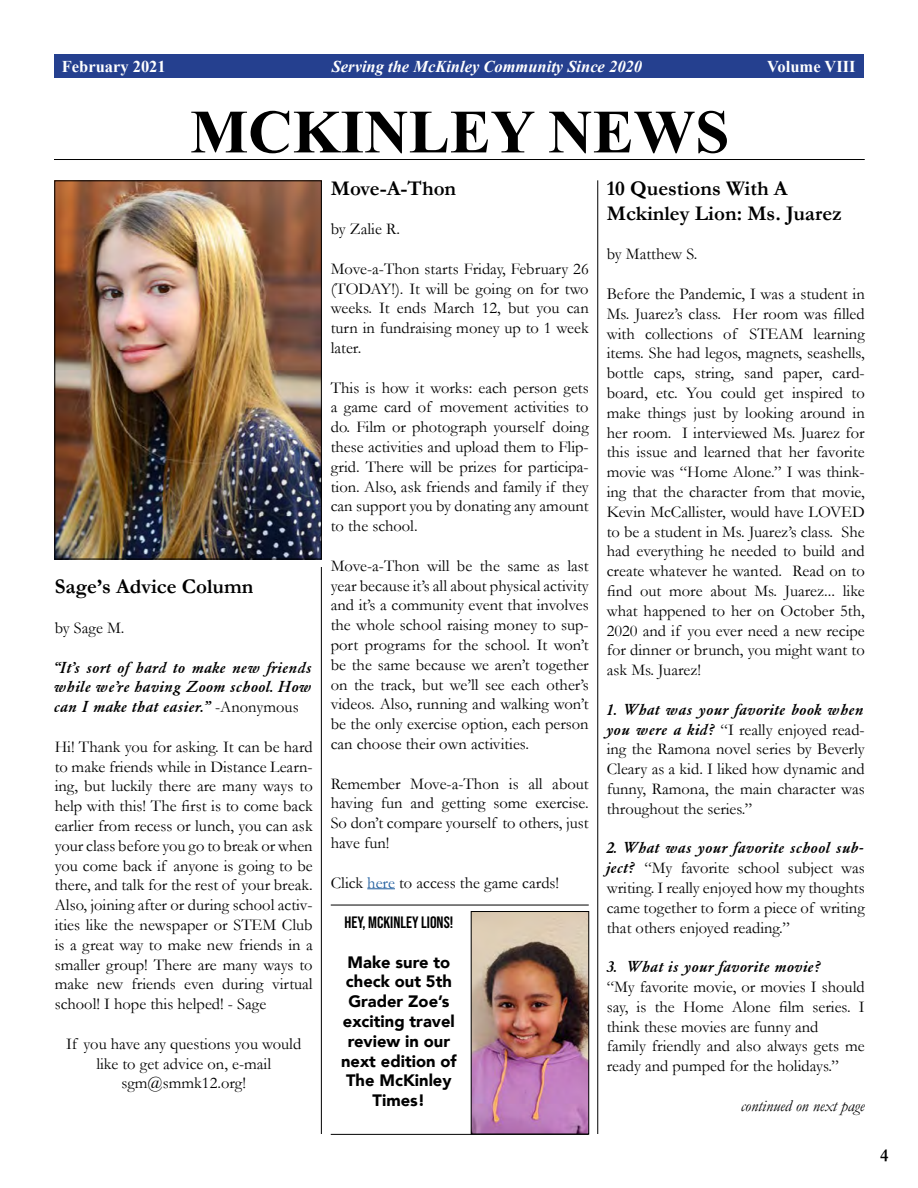
<style>
.page{position:relative;width:918px;height:1188px;background:#fff}
.page>*{position:absolute;margin:0;border:0;box-sizing:border-box;transform-origin:0 0}
.t1{font:700 61.5px "Times New Roman";color:#000}
.t2{font:700 21px/25.2px "Garamond";color:#000}
.t3{font:700 18px "Garamond";color:#000}
.t4{font:16.5px/19.8px "Garamond";color:#000;text-align:justify}
.t5{font:italic 500 16.5px/19.8px "Garamond";color:#000;text-align:justify}
.t6{font:900 16.5px/19.8px "Avenir";color:#000;text-align:center}
.t7{font:italic 700 16.5px "Times New Roman";color:#fff}
.t8{font:700 16.5px "Times New Roman";color:#fff}
.t9{font:italic 16.5px "Garamond";color:#000}
.t10{font:16.5px "Bebas Neue";color:#000}
.s1{font-weight:400;font-style:normal}
.s2{color:#215e9e}
.s3{font-weight:500;font-style:italic}
</style>
<div class="page">
<div style="left:54px;top:54px;width:810px;height:24px;background:#25408f"></div>
<hr style="left:54px;top:159px;width:811px;height:1px;background:#000">
<svg style="left:367px;top:888px;width:28px;height:1px"></svg>
<img style="left:56px;top:182px;width:264px;height:375px">
<div style="left:54px;top:180px;width:268px;height:379px;border:1px solid #000"></div>
<hr style="left:321px;top:567px;width:1px;height:567px;background:#000">
<hr style="left:597px;top:180px;width:1px;height:954px;background:#000">
<hr style="left:331px;top:905px;width:258px;height:1px;background:#000">
<hr style="left:331px;top:1134px;width:258px;height:1px;background:#000">
<img style="left:473px;top:913px;width:114px;height:219px">
<div style="left:471px;top:911px;width:118px;height:223px;border:1px solid #000"></div>
<p class="t8" style="left:62px;top:55px;width:106px">February 2021</p>
<p class="t7" style="left:332px;top:55px;width:312px">Serving the McKinley Community Since 2020</p>
<p class="t8" style="left:767px;top:55px;width:90px">Volume VIII</p>
<h1 class="t1" style="left:190px;top:89px;width:541px">MCKINLEY NEWS</h1>
<p class="t2" style="left:55px;top:574px;width:200px">Sage’s Advice Column</p>
<p class="t4" style="left:55px;top:618px;width:71px">by Sage M.</p>
<p class="t5" style="left:55px;top:657px;width:260px">“It’s sort of hard to make new friends while we’re having Zoom school. How can I make that easier.” <span class="s1">-Anonymous</span></p>
<p class="t4" style="left:55px;top:736px;width:260px">Hi! Thank you for asking. It can be hard to make friends while in Distance Learn&shy;ing, but luckily there are many ways to help with this! The first is to come back earlier from recess or lunch, you can ask your class before you go to break or when you come back if anyone is going to be there, and talk for the rest of your break.<br>Also, joining after or during school activ&shy;ities like the newspaper or STEM Club is a great way to make new friends in a smaller group! There are many ways to make new friends even during virtual school! I hope this helped! - Sage</p>
<p class="t4" style="left:66px;top:1033px;width:237px;text-align:center">If you have any questions you would like to get advice on, e-mail sgm@smmk12.org!</p>
<p class="t2" style="left:331px;top:175px;width:127px">Move-A-Thon</p>
<p class="t4" style="left:331px;top:219px;width:71px">by Zalie R.</p>
<p class="t4" style="left:331px;top:258px;width:260px">Move-a-Thon starts Friday, February 26 (TODAY!). It will be going on for two weeks. It ends March 12, but you can turn in fundraising money up to 1 week later.</p>
<p class="t4" style="left:331px;top:377px;width:260px">This is how it works: each person gets a game card of movement activities to do. Film or photograph yourself doing these activities and upload them to Flip&shy;grid. There will be prizes for participa&shy;tion. Also, ask friends and family if they can support you by donating any amount to the school.</p>
<p class="t4" style="left:331px;top:555px;width:260px">Move-a-Thon will be the same as last year because it’s all about physical activity and it’s a community event that involves the whole school raising money to sup&shy;port programs for the school. It won’t be the same because we aren’t together on the track, but we’ll see each other’s videos. Also, running and walking won’t be the only exercise option, each person can choose their own activities.</p>
<p class="t4" style="left:331px;top:773px;width:260px">Remember Move-a-Thon is all about having fun and getting some exercise.<br>So don’t compare yourself to others, just have fun!</p>
<p class="t4" style="left:331px;top:872px;width:230px">Click <span class="s2">here</span> to access the game cards!</p>
<p class="t10" style="left:345px;top:913px;width:110px">HEY, MCKINLEY LIONS!</p>
<p class="t6" style="left:341px;top:952px;width:117px">Make sure to check out 5th<br>Grader Zoe’s exciting travel review in our next edition of<br>The McKinley<br>Times!</p>
<p class="t2" style="left:607px;top:175px;width:237px">10 Questions With A<br>Mckinley Lion: Ms. Juarez</p>
<p class="t4" style="left:607px;top:244px;width:92px">by Matthew S.</p>
<p class="t4" style="left:607px;top:283px;width:260px">Before the Pandemic, I was a student in Ms. Juarez’s class. Her room was filled with collections of STEAM learning items. She had legos, magnets, seashells, bottle caps, string, sand paper, card&shy;board, etc. You could get inspired to make things just by looking around in her room. I interviewed Ms. Juarez for this issue and learned that her favorite movie was “Home Alone.” I was think&shy;ing that the character from that movie, Kevin McCallister, would have LOVED to be a student in Ms. Juarez’s class. She had everything he needed to build and create whatever he wanted. Read on to find out more about Ms. Juarez... like what happened to her on October 5th, 2020 and if you ever need a new recipe for dinner or brunch, you might want to ask Ms. Juarez!</p>
<p class="t4" style="left:607px;top:699px;width:260px"><span class="s3">1. What was your favorite book when you were a kid?</span> “I really enjoyed read&shy;ing the Ramona novel series by Beverly Cleary as a kid. I liked how dynamic and funny, Ramona, the main character was throughout the series.”</p>
<p class="t4" style="left:607px;top:838px;width:260px"><span class="s3">2. What was your favorite school sub&shy;ject?</span> “My favorite school subject was writing. I really enjoyed how my thoughts came together to form a piece of writing that others enjoyed reading.”</p>
<p class="t5" style="left:607px;top:957px;width:216px">3. What is your favorite movie?</p>
<p class="t4" style="left:607px;top:976px;width:260px;text-align:left">“My favorite movie, or movies I should say, is the Home Alone film series. I think these movies are funny and<br>family friendly and also always gets me ready and pumped for the holidays.”</p>
<p class="t9" style="left:741px;top:1094px;width:125px">continued on next page</p>
<p class="t3" style="left:880px;top:1143px;width:10px">4</p>
</div>
